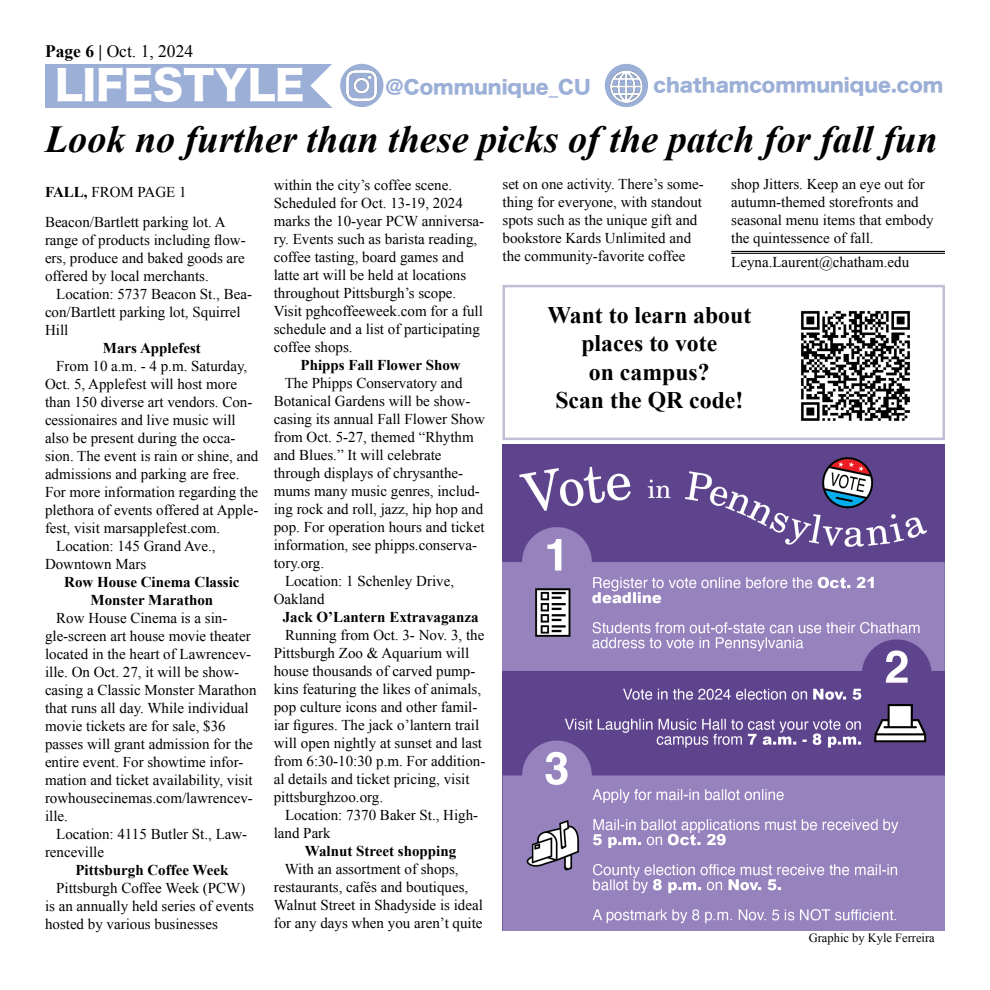
<style>
.page{position:relative;width:990px;height:990px;background:#fff}
.page>*{position:absolute;margin:0;border:0;box-sizing:border-box;transform-origin:0 0}
.t1{font:40px "Hira Kaku Std N W8";color:#fff}
.t2{font:italic 700 38.12px "Times New Roman";color:#000}
.t3{font:700 23.75px/28.5px "Times New Roman";color:#000;text-align:center}
.t4{font:18.75px "Hira Kaku Std N W8";color:#9cafd7}
.t5{font:17.5px "Times New Roman";color:#000}
.t6{font:15px/18px "Times New Roman";color:#000}
.t7{font:700 15px/18px "Times New Roman";color:#000;text-align:center}
.t8{font:12.5px "Times New Roman";color:#000}
.s1{font-weight:700}
</style>
<div class="page">
<hr style="left:731px;top:251px;width:214px;height:1px;background:#000">
<hr style="left:731px;top:253px;width:214px;height:1px;background:#000">
<div style="left:45px;top:64px;width:288px;height:43px;background:#9cafd7"></div>
<svg style="left:309px;top:64px;width:48px;height:44px"></svg>
<div style="left:340px;top:64px;width:43px;height:43px;background:#9cafd7;border-radius:50%"></div>
<img style="left:346px;top:69px;width:32px;height:33px">
<div style="left:605px;top:64px;width:43px;height:43px;background:#9cafd7;border-radius:50%"></div>
<img style="left:609px;top:70px;width:35px;height:33px">
<div style="left:502px;top:285px;width:443px;height:155px;background:#fff;border:2px solid #c5bcd7"></div>
<img style="left:502px;top:445px;width:443px;height:486px">
<img style="left:801px;top:310px;width:109px;height:111px">
<p class="t5" style="left:45px;top:40px;width:150px"><span class="s1">Page 6 |</span> Oct. 1, 2024</p>
<h1 class="t1" style="left:55px;top:63px;width:251px">LIFESTYLE</h1>
<p class="t4" style="left:386px;top:77px;width:207px">@Communique_CU</p>
<p class="t4" style="left:653px;top:74px;width:291px">chathamcommunique.com</p>
<h2 class="t2" style="left:45px;top:112px;width:894px">Look no further than these picks of the patch for fall fun</h2>
<p class="t6" style="left:45px;top:183px;width:143px"><span class="s1">FALL,</span> FROM PAGE 1</p>
<p class="t6" style="left:45px;top:213px;width:202px">Beacon/Bartlett parking lot. A range of products including flow&shy;ers, produce and baked goods are offered by local merchants.</p>
<p class="t6" style="left:45px;top:285px;width:209px;text-indent:11px">Location: 5737 Beacon St., Bea&shy;con/Bartlett parking lot, Squirrel<br>Hill</p>
<p class="t7" style="left:103px;top:339px;width:99px">Mars Applefest</p>
<p class="t6" style="left:56px;top:357px;width:193px">From 10 a.m. - 4 p.m. Saturday,</p>
<p class="t6" style="left:45px;top:375px;width:194px">Oct. 5, Applefest will host more</p>
<p class="t6" style="left:45px;top:393px;width:209px">than 150 diverse art vendors. Con-</p>
<p class="t6" style="left:45px;top:411px;width:192px">cessionaires and live music will</p>
<p class="t6" style="left:45px;top:429px;width:192px">also be present during the occa-</p>
<p class="t6" style="left:45px;top:447px;width:215px">sion. The event is rain or shine, and</p>
<p class="t6" style="left:45px;top:465px;width:196px">admissions and parking are free.</p>
<p class="t6" style="left:45px;top:483px;width:215px">For more information regarding the</p>
<p class="t6" style="left:45px;top:501px;width:215px">plethora of events offered at Apple-</p>
<p class="t6" style="left:45px;top:519px;width:177px">fest, visit marsapplefest.com.</p>
<p class="t6" style="left:56px;top:537px;width:161px">Location: 145 Grand Ave.,</p>
<p class="t6" style="left:45px;top:555px;width:103px">Downtown Mars</p>
<p class="t7" style="left:64px;top:573px;width:177px">Row House Cinema Classic<br>Monster Marathon</p>
<p class="t6" style="left:45px;top:609px;width:213px;text-indent:11px">Row House Cinema is a sin&shy;gle-screen art house movie theater located in the heart of Lawrencev&shy;ille. On Oct. 27, it will be show&shy;casing a Classic Monster Marathon that runs all day. While individual movie tickets are for sale, $36 passes will grant admission for the entire event. For showtime infor&shy;mation and ticket availability, visit rowhousecinemas.com/lawrencev&shy;ille.</p>
<p class="t6" style="left:45px;top:825px;width:204px;text-indent:11px">Location: 4115 Butler St., Law&shy;renceville</p>
<p class="t7" style="left:75px;top:861px;width:155px">Pittsburgh Coffee Week</p>
<p class="t6" style="left:45px;top:879px;width:211px;text-indent:11px">Pittsburgh Coffee Week (PCW) is an annually held series of events hosted by various businesses</p>
<p class="t6" style="left:274px;top:176px;width:212px">within the city’s coffee scene.<br>Scheduled for Oct. 13-19, 2024 marks the 10-year PCW anniversa&shy;ry. Events such as barista reading, coffee tasting, board games and latte art will be held at locations throughout Pittsburgh’s scope.<br>Visit pghcoffeeweek.com for a full schedule and a list of participating coffee shops.</p>
<p class="t7" style="left:301px;top:356px;width:162px">Phipps Fall Flower Show</p>
<p class="t6" style="left:285px;top:374px;width:179px">The Phipps Conservatory and</p>
<p class="t6" style="left:274px;top:392px;width:198px">Botanical Gardens will be show-</p>
<p class="t6" style="left:274px;top:410px;width:213px">casing its annual Fall Flower Show</p>
<p class="t6" style="left:274px;top:428px;width:201px">from Oct. 5-27, themed “Rhythm</p>
<p class="t6" style="left:274px;top:446px;width:169px">and Blues.” It will celebrate</p>
<p class="t6" style="left:274px;top:464px;width:191px">through displays of chrysanthe-</p>
<p class="t6" style="left:274px;top:482px;width:208px">mums many music genres, includ-</p>
<p class="t6" style="left:274px;top:500px;width:211px">ing rock and roll, jazz, hip hop and</p>
<p class="t6" style="left:274px;top:518px;width:212px">pop. For operation hours and ticket</p>
<p class="t6" style="left:274px;top:536px;width:205px">information, see phipps.conserva-</p>
<p class="t6" style="left:274px;top:554px;width:52px">tory.org.</p>
<p class="t6" style="left:285px;top:572px;width:171px">Location: 1 Schenley Drive,</p>
<p class="t6" style="left:274px;top:590px;width:52px">Oakland</p>
<p class="t7" style="left:283px;top:608px;width:197px">Jack O’Lantern Extravaganza</p>
<p class="t6" style="left:274px;top:626px;width:213px;text-indent:11px">Running from Oct. 3- Nov. 3, the Pittsburgh Zoo &amp; Aquarium will house thousands of carved pump&shy;kins featuring the likes of animals, pop culture icons and other famil&shy;iar figures. The jack o’lantern trail will open nightly at sunset and last from 6:30-10:30 p.m. For addition&shy;al details and ticket pricing, visit pittsburghzoo.org.</p>
<p class="t6" style="left:274px;top:806px;width:206px;text-indent:11px">Location: 7370 Baker St., High&shy;land Park</p>
<p class="t7" style="left:305px;top:842px;width:153px">Walnut Street shopping</p>
<p class="t6" style="left:274px;top:860px;width:211px;text-indent:11px">With an assortment of shops, restaurants, cafés and boutiques, Walnut Street in Shadyside is ideal for any days when you aren’t quite</p>
<p class="t6" style="left:502px;top:175px;width:203px">set on one activity. There’s some&shy;thing for everyone, with standout spots such as the unique gift and bookstore Kards Unlimited and the community-favorite coffee</p>
<p class="t6" style="left:731px;top:175px;width:204px">shop Jitters. Keep an eye out for autumn-themed storefronts and seasonal menu items that embody the quintessence of fall.</p>
<p class="t6" style="left:731px;top:252px;width:179px">Leyna.Laurent@chatham.edu</p>
<h3 class="t3" style="left:547px;top:300px;width:205px">Want to learn about places to vote<br>on campus?<br>Scan the QR code!</h3>
<p class="t8" style="left:809px;top:929px;width:127px">Graphic by Kyle Ferreira</p>
</div>
